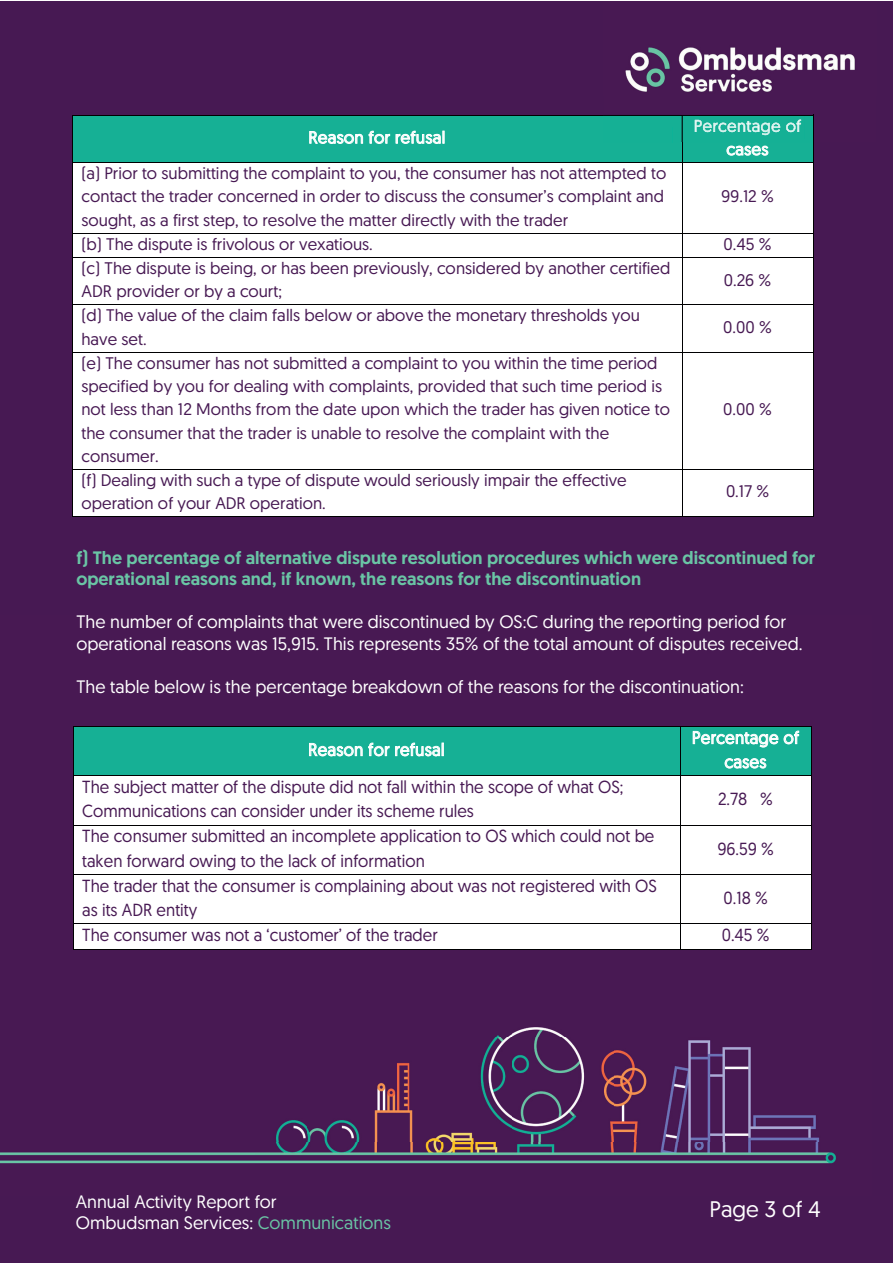
<style>
.page{position:relative;width:893px;height:1263px;background:#fff}
.page>*{position:absolute;margin:0;border:0;box-sizing:border-box;transform-origin:0 0}
.t1{font:22.5px "Geomanist";color:#fff}
.t2{font:18px/21.6px "Geomanist";color:#fff}
.t3{font:500 18px/21.6px "Geomanist";color:#6ac5a5}
.t4{font:17.55px/24.3px "Geomanist";color:#471953;scale:.96 1}
.t5{font:17.55px/24.3px "Geomanist";letter-spacing:.02em;color:#fff;text-align:center;scale:.96 1}
.t6{font:16.8px/23.2px "Geomanist";color:#471953}
.t7{font:16.8px "Geomanist";letter-spacing:.02em;color:#fff}
.s1{color:#6ac5a5}
</style>
<div class="page">
<div style="left:0;top:2px;width:893px;height:1261px;background:#471953"></div>
<img style="left:0;top:1027px;width:836px;height:137px">
<div style="left:73px;top:116px;width:608px;height:46px;background:#16b095"></div>
<svg style="left:309px;top:131px;width:54px;height:13px"></svg>
<svg style="left:369px;top:131px;width:21px;height:13px"></svg>
<svg style="left:396px;top:131px;width:48px;height:13px"></svg>
<div style="left:682px;top:116px;width:131px;height:46px;background:#16b095"></div>
<svg style="left:726px;top:146px;width:42px;height:10px"></svg>
<hr style="left:73px;top:115px;width:609px;height:1px;background:#000001">
<hr style="left:72px;top:116px;width:1px;height:46px;background:#000001">
<hr style="left:682px;top:116px;width:1px;height:46px;background:#000001">
<hr style="left:813px;top:116px;width:1px;height:46px;background:#000001">
<div style="left:73px;top:163px;width:608px;height:70px;background:#fff"></div>
<div style="left:682px;top:163px;width:131px;height:70px;background:#fff"></div>
<hr style="left:73px;top:162px;width:609px;height:1px;background:#000001">
<hr style="left:682px;top:162px;width:131px;height:1px;background:#000001">
<hr style="left:72px;top:163px;width:1px;height:70px;background:#000001">
<hr style="left:682px;top:163px;width:1px;height:70px;background:#000001">
<hr style="left:813px;top:163px;width:1px;height:70px;background:#000001">
<div style="left:73px;top:234px;width:608px;height:23px;background:#fff"></div>
<div style="left:682px;top:234px;width:131px;height:23px;background:#fff"></div>
<hr style="left:73px;top:233px;width:609px;height:1px;background:#000001">
<hr style="left:682px;top:233px;width:131px;height:1px;background:#000001">
<div style="left:73px;top:258px;width:608px;height:46px;background:#fff"></div>
<div style="left:682px;top:258px;width:131px;height:46px;background:#fff"></div>
<svg style="left:72px;top:233px;width:1px;height:25px"></svg>
<hr style="left:73px;top:257px;width:609px;height:1px;background:#000001">
<svg style="left:682px;top:234px;width:1px;height:23px"></svg>
<hr style="left:682px;top:257px;width:131px;height:1px;background:#000001">
<svg style="left:813px;top:233px;width:1px;height:25px"></svg>
<hr style="left:72px;top:258px;width:1px;height:46px;background:#000001">
<hr style="left:682px;top:258px;width:1px;height:46px;background:#000001">
<hr style="left:813px;top:258px;width:1px;height:46px;background:#000001">
<div style="left:73px;top:305px;width:608px;height:47px;background:#fff"></div>
<div style="left:682px;top:305px;width:131px;height:47px;background:#fff"></div>
<hr style="left:73px;top:304px;width:609px;height:1px;background:#000001">
<hr style="left:682px;top:304px;width:131px;height:1px;background:#000001">
<hr style="left:72px;top:305px;width:1px;height:47px;background:#000001">
<hr style="left:682px;top:305px;width:1px;height:47px;background:#000001">
<hr style="left:813px;top:305px;width:1px;height:47px;background:#000001">
<div style="left:73px;top:353px;width:608px;height:116px;background:#fff"></div>
<div style="left:682px;top:353px;width:131px;height:116px;background:#fff"></div>
<hr style="left:73px;top:352px;width:609px;height:1px;background:#000001">
<hr style="left:682px;top:352px;width:131px;height:1px;background:#000001">
<hr style="left:72px;top:353px;width:1px;height:116px;background:#000001">
<hr style="left:682px;top:353px;width:1px;height:116px;background:#000001">
<hr style="left:813px;top:353px;width:1px;height:116px;background:#000001">
<div style="left:73px;top:470px;width:608px;height:46px;background:#fff"></div>
<div style="left:682px;top:470px;width:131px;height:46px;background:#fff"></div>
<hr style="left:73px;top:469px;width:609px;height:1px;background:#000001">
<hr style="left:682px;top:469px;width:131px;height:1px;background:#000001">
<hr style="left:72px;top:470px;width:1px;height:46px;background:#000001">
<hr style="left:73px;top:516px;width:609px;height:1px;background:#000001">
<hr style="left:682px;top:470px;width:1px;height:46px;background:#000001">
<hr style="left:682px;top:516px;width:131px;height:1px;background:#000001">
<hr style="left:813px;top:470px;width:1px;height:46px;background:#000001">
<div style="left:74px;top:727px;width:606px;height:48px;background:#16b095"></div>
<svg style="left:309px;top:743px;width:135px;height:13px"></svg>
<div style="left:681px;top:727px;width:130px;height:48px;background:#16b095"></div>
<svg style="left:693px;top:731px;width:85px;height:16px"></svg>
<svg style="left:784px;top:731px;width:15px;height:13px"></svg>
<svg style="left:725px;top:758px;width:41px;height:10px"></svg>
<hr style="left:74px;top:726px;width:606px;height:1px;background:#000001">
<hr style="left:681px;top:726px;width:130px;height:1px;background:#000001">
<hr style="left:73px;top:727px;width:1px;height:48px;background:#000001">
<hr style="left:680px;top:727px;width:1px;height:48px;background:#000001">
<hr style="left:811px;top:727px;width:1px;height:48px;background:#000001">
<div style="left:74px;top:776px;width:606px;height:49px;background:#fff"></div>
<div style="left:681px;top:776px;width:130px;height:49px;background:#fff"></div>
<hr style="left:74px;top:775px;width:606px;height:1px;background:#000001">
<hr style="left:681px;top:775px;width:130px;height:1px;background:#000001">
<hr style="left:73px;top:776px;width:1px;height:49px;background:#000001">
<hr style="left:680px;top:776px;width:1px;height:49px;background:#000001">
<hr style="left:811px;top:776px;width:1px;height:49px;background:#000001">
<div style="left:74px;top:826px;width:606px;height:48px;background:#fff"></div>
<div style="left:681px;top:826px;width:130px;height:48px;background:#fff"></div>
<hr style="left:74px;top:825px;width:606px;height:1px;background:#000001">
<hr style="left:681px;top:825px;width:130px;height:1px;background:#000001">
<hr style="left:73px;top:826px;width:1px;height:48px;background:#000001">
<hr style="left:680px;top:826px;width:1px;height:48px;background:#000001">
<hr style="left:811px;top:826px;width:1px;height:48px;background:#000001">
<div style="left:74px;top:875px;width:606px;height:48px;background:#fff"></div>
<div style="left:681px;top:875px;width:130px;height:48px;background:#fff"></div>
<hr style="left:74px;top:874px;width:606px;height:1px;background:#000001">
<hr style="left:681px;top:874px;width:130px;height:1px;background:#000001">
<hr style="left:73px;top:875px;width:1px;height:48px;background:#000001">
<hr style="left:680px;top:875px;width:1px;height:48px;background:#000001">
<hr style="left:811px;top:875px;width:1px;height:48px;background:#000001">
<div style="left:74px;top:924px;width:606px;height:25px;background:#fff"></div>
<div style="left:681px;top:924px;width:130px;height:25px;background:#fff"></div>
<hr style="left:74px;top:923px;width:606px;height:1px;background:#000001">
<hr style="left:681px;top:923px;width:130px;height:1px;background:#000001">
<svg style="left:73px;top:923px;width:1px;height:27px"></svg>
<hr style="left:74px;top:949px;width:606px;height:1px;background:#000001">
<svg style="left:680px;top:923px;width:1px;height:27px"></svg>
<hr style="left:681px;top:949px;width:130px;height:1px;background:#000001">
<svg style="left:811px;top:923px;width:1px;height:27px"></svg>
<img style="left:603px;top:1px;width:273px;height:114px">
<img style="left:681px;top:115px;width:132px;height:27px">
<img style="left:691px;top:116px;width:113px;height:26px">
<svg style="left:695px;top:120px;width:85px;height:15px"></svg>
<svg style="left:786px;top:119px;width:15px;height:13px"></svg>
<svg style="left:682px;top:115px;width:1px;height:27px"></svg>
<p class="t7" style="left:308px;top:127px;width:138px">Reason for refusal</p>
<p class="t6" style="left:82px;top:161px;width:586px">(a) Prior to submitting the complaint to you, the consumer has not attempted to contact the trader concerned in order to discuss the consumer’s complaint and sought, as a first step, to resolve the matter directly with the trader</p>
<p class="t7" style="left:726px;top:138px;width:43px">cases</p>
<p class="t6" style="left:721px;top:184px;width:54px">99.12 %</p>
<p class="t6" style="left:82px;top:232px;width:293px">(b) The dispute is frivolous or vexatious.</p>
<p class="t6" style="left:724px;top:232px;width:49px">0.45 %</p>
<p class="t6" style="left:82px;top:256px;width:590px">(c) The dispute is being, or has been previously, considered by another certified<br>ADR provider or by a court;</p>
<p class="t6" style="left:724px;top:267px;width:49px">0.26 %</p>
<p class="t6" style="left:82px;top:303px;width:560px">(d) The value of the claim falls below or above the monetary thresholds you have set.</p>
<p class="t6" style="left:82px;top:351px;width:590px">(e) The consumer has not submitted a complaint to you within the time period specified by you for dealing with complaints, provided that such time period is not less than 12 Months from the date upon which the trader has given notice to the consumer that the trader is unable to resolve the complaint with the consumer.</p>
<p class="t6" style="left:82px;top:468px;width:547px">(f) Dealing with such a type of dispute would seriously impair the effective operation of your ADR operation.</p>
<p class="t6" style="left:723px;top:315px;width:50px">0.00 %</p>
<p class="t6" style="left:723px;top:397px;width:50px">0.00 %</p>
<p class="t6" style="left:726px;top:479px;width:45px">0.17 %</p>
<p class="t3" style="left:76px;top:546px;width:740px">f) The percentage of alternative dispute resolution procedures which were discontinued for operational reasons and, if known, the reasons for the discontinuation</p>
<p class="t2" style="left:76px;top:611px;width:728px">The number of complaints that were discontinued by OS:C during the reporting period for operational reasons was 15,915. This represents 35% of the total amount of disputes received.</p>
<p class="t2" style="left:76px;top:675px;width:669px">The table below is the percentage breakdown of the reasons for the discontinuation:</p>
<p class="t5" style="left:308px;top:737px;width:143px">Reason for refusal</p>
<p class="t5" style="left:692px;top:725px;width:113px">Percentage of cases</p>
<p class="t4" style="left:82px;top:774px;width:565px">The subject matter of the dispute did not fall within the scope of what OS;<br>Communications can consider under its scheme rules</p>
<p class="t4" style="left:718px;top:786px;width:59px">2.78 %</p>
<p class="t4" style="left:82px;top:823px;width:597px">The consumer submitted an incomplete application to OS which could not be taken forward owing to the lack of information</p>
<p class="t4" style="left:82px;top:873px;width:600px">The trader that the consumer is complaining about was not registered with OS as its ADR entity</p>
<p class="t4" style="left:717px;top:836px;width:60px">96.59 %</p>
<p class="t4" style="left:724px;top:885px;width:48px">0.18 %</p>
<p class="t4" style="left:82px;top:922px;width:372px">The consumer was not a ‘customer’ of the trader</p>
<p class="t4" style="left:722px;top:922px;width:51px">0.45 %</p>
<p class="t2" style="left:76px;top:1190px;width:316px">Annual Activity Report for<br>Ombudsman Services: <span class="s1">Communications</span></p>
<h1 class="t1" style="left:710px;top:1194px;width:113px">Page 3 of 4</h1>
</div>
